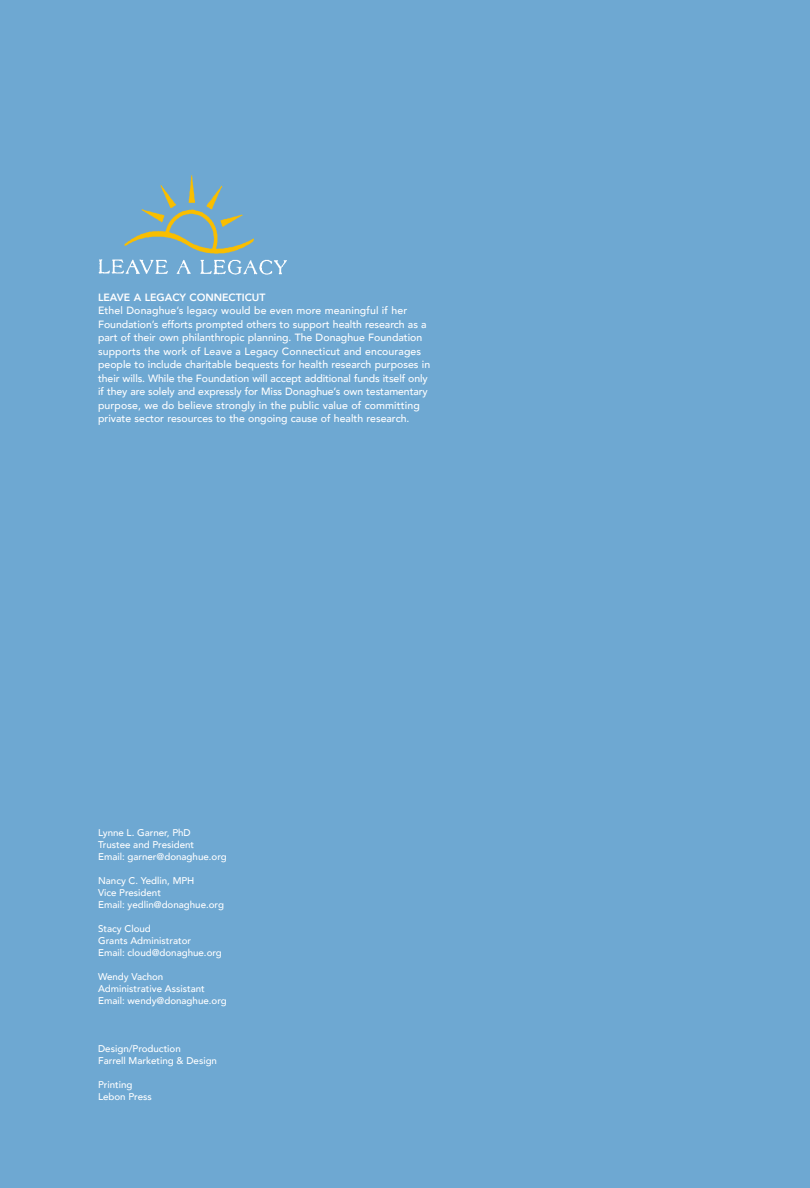
<style>
.page{position:relative;width:810px;height:1188px;background:#6ea8d2}
.page>*{position:absolute;margin:0;border:0;box-sizing:border-box;transform-origin:0 0}
.t1{font:500 10.5px/13.5px "Avenir";color:#fff}
.t2{font:800 10.5px "Avenir";color:#fff}
.t3{font:500 9.75px/12px "Avenir";color:#fff}
</style>
<div class="page">
<img style="left:98px;top:175px;width:189px;height:100px">
<p class="t2" style="left:98px;top:288px;width:13px">LEAVE</p>
<p class="t2" style="left:134px;top:288px;width:25px">A LEGACY</p>
<p class="t2" style="left:190px;top:288px;width:16px">CONNECTIC</p>
<p class="t2" style="left:252px;top:288px;width:13px">UT</p>
<p class="t1" style="left:98px;top:303px;width:334px">Ethel Donaghue’s legacy would be even more meaningful if her Foundation’s efforts prompted others to support health research as a part of their own philanthropic planning. The Donaghue Foundation supports the work of Leave a Legacy Connecticut and encourages people to include charitable bequests for health research purposes in their wills. While the Foundation will accept additional funds itself only if they are solely and expressly for Miss Donaghue’s own testamentary purpose, we do believe strongly in the public value of committing private sector resources to the ongoing cause of health research.</p>
<p class="t3" style="left:98px;top:826px;width:130px">Lynne L. Garner, PhD<br>Trustee and President<br>Email: garner@donaghue.org</p>
<p class="t3" style="left:98px;top:874px;width:127px">Nancy C. Yedlin, MPH<br>Vice President<br>Email: yedlin@donaghue.org</p>
<p class="t3" style="left:98px;top:922px;width:125px">Stacy Cloud<br>Grants Administrator<br>Email: cloud@donaghue.org</p>
<p class="t3" style="left:98px;top:970px;width:130px">Wendy Vachon<br>Administrative Assistant<br>Email: wendy@donaghue.org</p>
<p class="t3" style="left:98px;top:1042px;width:120px">Design/Production<br>Farrell Marketing &amp; Design</p>
<p class="t3" style="left:98px;top:1078px;width:55px">Printing<br>Lebon Press</p>
</div>
